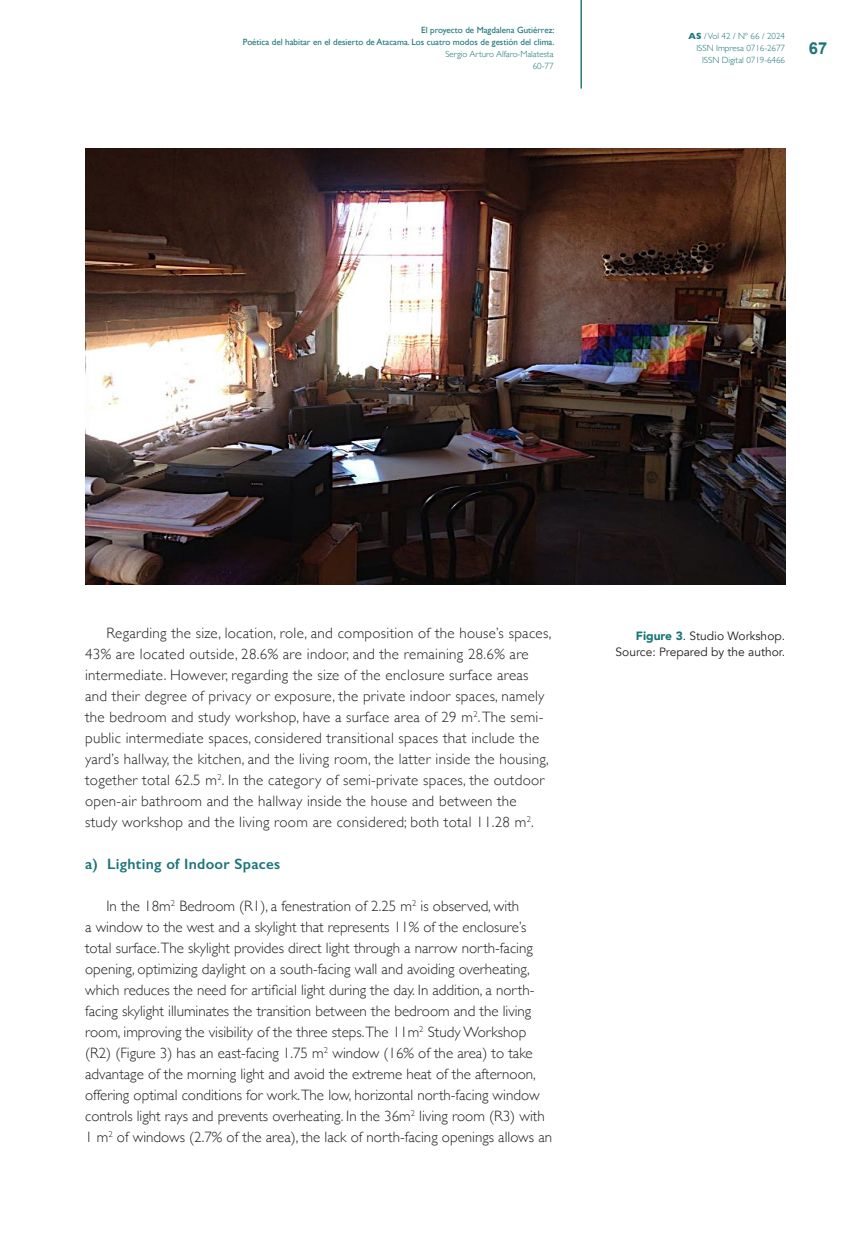
<style>
.page{position:relative;width:851px;height:1255px;background:#fff}
.page>*{position:absolute;margin:0;border:0;box-sizing:border-box;transform-origin:0 0}
.t1{font:700 16.5px "Arial";color:#1b7578}
._04_cuerpo_texto{font:300 15px/21px "Gill Sans";color:#231f20}
._04_cuerpo_texto-2{font:300 15px/21px "Gill Sans";letter-spacing:.02em;color:#231f20}
._07_titulos_2_2{font:600 15px "Gill Sans";letter-spacing:.02em;color:#1b7578}
._08_notas_al_pie{font:12px/16.5px "Avenir";color:#231f20;text-align:right}
.t2{font:9px/12px "Gill Sans";color:#1b7578;text-align:right}
.t3{font:300 9px/12px "Gill Sans";color:#1b7578;text-align:right}
.s1{font-weight:700}
.s2{font-weight:900;color:#1b7578}
</style>
<div class="page">
<hr style="left:581px;top:0;width:1px;height:88px;background:#1b7578">
<img style="left:85px;top:149px;width:700px;height:436px">
<p class="t2" style="left:243px;top:24px;width:313px">El proyecto de Magdalena Gutiérrez:<br>Poética del habitar en el desierto de Atacama. Los cuatro modos de gestión del clima.</p>
<p class="t3" style="left:445px;top:48px;width:110px">Sergio Arturo Alfaro-Malatesta<br>60-77</p>
<p class="t3" style="left:688px;top:30px;width:98px"><span class="s1">AS</span> / Vol 42 / Nº 66 / 2024<br>ISSN Impresa 0716-2677<br>ISSN Digital 0719-6466</p>
<p class="t1" style="left:808px;top:38px;width:20px">67</p>
<p class="_04_cuerpo_texto-2" style="left:85px;top:621px;width:467px;text-indent:21px">Regarding the size, location, role, and composition of the house’s spaces, 43% are located outside, 28.6% are indoor, and the remaining 28.6% are intermediate. However, regarding the size of the enclosure surface areas and their degree of privacy or exposure, the private indoor spaces, namely the bedroom and study workshop, have a surface area of 29 m<sup>2</sup>. The semi&shy;public intermediate spaces, considered transitional spaces that include the yard’s hallway, the kitchen, and the living room, the latter inside the housing, together total 62.5 m<sup>2</sup>. In the category of semi-private spaces, the outdoor open-air bathroom and the hallway inside the house and between the study workshop and the living room are considered; both total 11.28 m<sup>2</sup>.</p>
<p class="_07_titulos_2_2" style="left:85px;top:854px;width:197px">a) Lighting of Indoor Spaces</p>
<p class="_04_cuerpo_texto" style="left:85px;top:894px;width:468px;text-indent:21px">In the 18m<sup>2</sup> Bedroom (R1), a fenestration of 2.25 m<sup>2</sup> is observed, with<br>a window to the west and a skylight that represents 11% of the enclosure’s total surface.The skylight provides direct light through a narrow north-facing opening, optimizing daylight on a south-facing wall and avoiding overheating, which reduces the need for artificial light during the day. In addition, a north&shy;facing skylight illuminates the transition between the bedroom and the living room, improving the visibility of the three steps.The 11m<sup>2</sup> Study Workshop (R2) (Figure 3) has an east-facing 1.75 m<sup>2</sup> window (16% of the area) to take advantage of the morning light and avoid the extreme heat of the afternoon, offering optimal conditions for work.The low, horizontal north-facing window controls light rays and prevents overheating. In the 36m<sup>2</sup> living room (R3) with 1 m<sup>2</sup> of windows (2.7% of the area), the lack of north-facing openings allows an</p>
<p class="_08_notas_al_pie" style="left:615px;top:627px;width:171px"><span class="s2">Figure 3</span>. Studio Workshop.<br>Source: Prepared by the author.</p>
</div>
